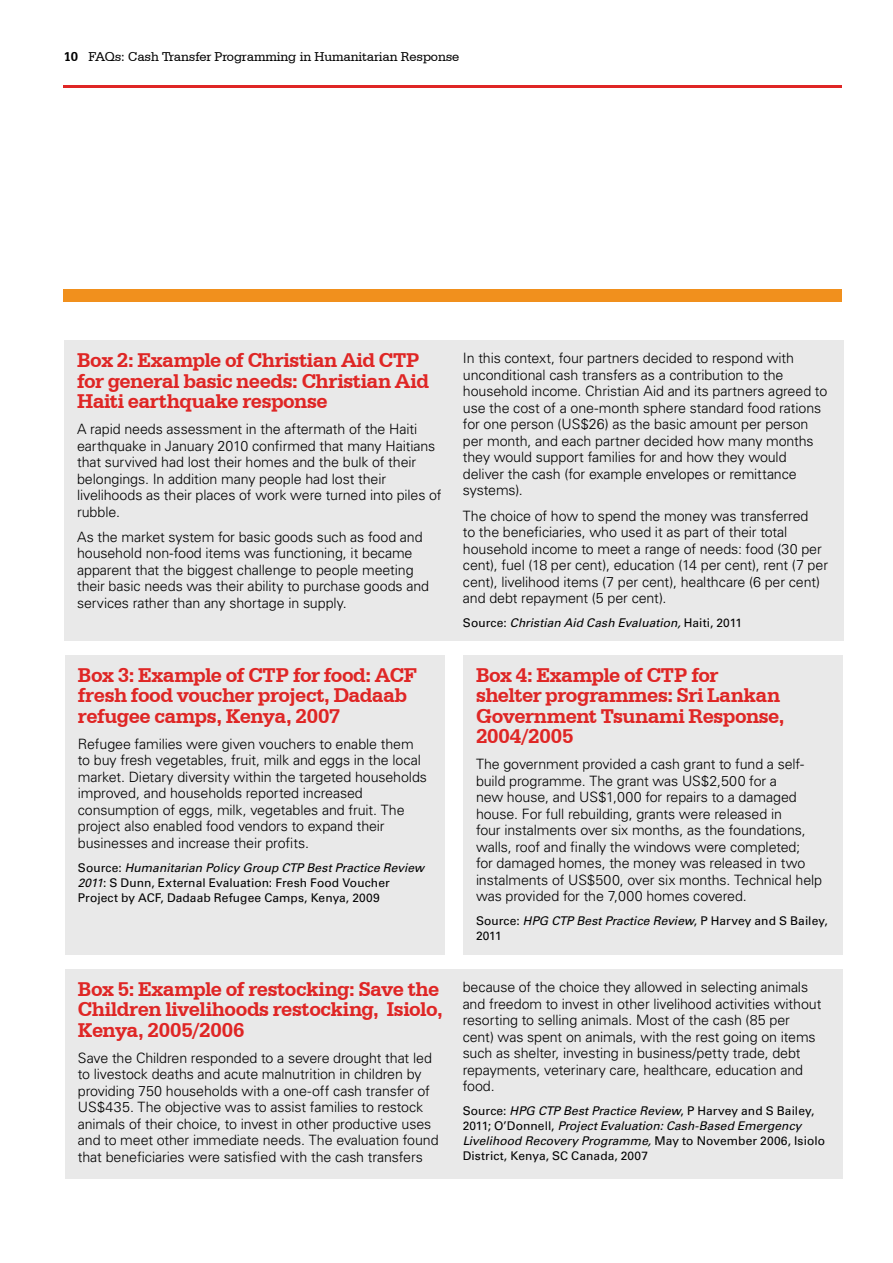
<style>
.page{position:relative;width:893px;height:1263px;background:#fff}
.page>*{position:absolute;margin:0;border:0;box-sizing:border-box;transform-origin:0 0}
.t1{font:700 21px/20.2px "Serifa BT";letter-spacing:-.02em;color:#df2625}
.t2{font:300 14.25px/16.5px "Univers CA";letter-spacing:-.01em;color:#000}
.t3{font:13.5px "Serifa BT";letter-spacing:-.01em;color:#000}
.t4{font:12px/15px "Univers CA";letter-spacing:.005em;color:#000}
.t5{font:italic 12px "Univers CA";color:#000}
.s1{font-weight:700}
.s2{font-style:italic}
.s3{font-style:normal}
.s4{color:#e9e9e9}
</style>
<div class="page">
<div style="left:64px;top:289px;width:778px;height:13px;background:#f1901d"></div>
<hr style="left:64px;top:85px;width:778px;height:2px;background:#df2625">
<div style="left:65px;top:655px;width:380px;height:300px;background:#e9e9e9"></div>
<div style="left:463px;top:655px;width:380px;height:300px;background:#e9e9e9"></div>
<div style="left:65px;top:969px;width:777px;height:209px;background:#e9e9e9"></div>
<div style="left:64px;top:340px;width:779px;height:301px;background:#e9e9e9"></div>
<p class="t3" style="left:64px;top:49px;width:35px"><span class="s1">10</span> FAQ</p>
<p class="t3" style="left:115px;top:49px;width:346px">s: Cash Transfer Programming in Humanitarian Response</p>
<h1 class="t1" style="left:77px;top:350px;width:353px">Box 2: Example of Christian Aid CTP for general basic needs: Christian Aid<br>Haiti earthquake response</h1>
<p class="t2" style="left:77px;top:421px;width:366px">A rapid needs assessment in the aftermath of the Haiti earthquake in January 2010 confirmed that many Haitians that survived had lost their homes and the bulk of their belongings. In addition many people had lost their livelihoods as their places of work were turned into piles of rubble.</p>
<p class="t2" style="left:77px;top:528px;width:354px">As the market system for basic goods such as food and household non-food items was functioning, it became apparent that the biggest challenge to people meeting their basic needs was their ability to purchase goods and services rather than any shortage in supply.</p>
<h1 class="t1" style="left:78px;top:664px;width:341px">Box 3: Example of CTP for food: ACF fresh food voucher project, Dadaab refugee camps, Kenya, 2007</h1>
<p class="t2" style="left:78px;top:735px;width:351px">Refugee families were given vouchers to enable them to buy fresh vegetables, fruit, milk and eggs in the local market. Dietary diversity within the targeted households improved, and households reported increased consumption of eggs, milk, vegetables and fruit. The project also enabled food vendors to expand their businesses and increase their profits.</p>
<p class="t4" style="left:78px;top:860px;width:348px">Source: <span class="s2">Humanitarian Policy Group CTP Best Practice Review<br>2011</span>: S Dunn, External Evaluation: Fresh Food Voucher<br>Project by ACF, Dadaab Refugee Camps, Kenya, 2009</p>
<h1 class="t1" style="left:78px;top:978px;width:366px">Box 5: Example of restocking: Save the<br>Children livelihoods restocking, Isiolo,<br>Kenya, 2005/2006</h1>
<p class="t2" style="left:78px;top:1049px;width:362px">Save the Children responded to a severe drought that led to livestock deaths and acute malnutrition in children by providing 750 households with a one-off cash transfer of US$435. The objective was to assist families to restock animals of their choice, to invest in other productive uses and to meet other immediate needs. The evaluation found that beneficiaries were satisfied with the cash transfers</p>
<p class="t2" style="left:463px;top:350px;width:366px">In this context, four partners decided to respond with unconditional cash transfers as a contribution to the household income. Christian Aid and its partners agreed to use the cost of a one-month sphere standard food rations for one person (US$26) as the basic amount per person per month, and each partner decided how many months they would support families for and how they would deliver the cash (for example envelopes or remittance systems).</p>
<p class="t2" style="left:463px;top:507px;width:367px">The choice of how to spend the money was transferred<br>to the beneficiaries, who used it as part of their total household income to meet a range of needs: food (30 per cent), fuel (18 per cent), education (14 per cent), rent (7 per cent), livelihood items (7 per cent), healthcare (6 per cent) and debt repayment (5 per cent).</p>
<p class="t5" style="left:463px;top:615px;width:281px"><span class="s3">Source:</span> Christian Aid Cash Evaluation, <span class="s3">Haiti, 2011</span></p>
<h1 class="t1" style="left:476px;top:664px;width:310px">Box 4: Example of CTP for shelter programmes: Sri Lankan<br>Government Tsunami Response,<br>2004/2005</h1>
<p class="t2" style="left:476px;top:756px;width:348px">The government provided a cash grant to fund a self&shy;build programme. The grant was US$2,500 for a<br>new house, and US$1,000 for repairs to a damaged house. For full rebuilding, grants were released in<br>four instalments over six months, as the foundations, walls, roof and finally the windows were completed;<br>for damaged homes, the money was released in two instalments of US$500, over six months. Technical help was provided for the 7,000 homes covered.</p>
<p class="t4" style="left:476px;top:913px;width:353px">Source: <span class="s2">HPG CTP Best Practice Review</span>, P Harvey and S Bailey,<br>2011</p>
<p class="t2" style="left:463px;top:979px;width:360px">because of the choice they allowed in selecting animals and freedom to invest in other livelihood activities without resorting to selling animals. Most of the cash (85 per cent) was spent on animals, with the rest going on items such as shelter, investing in business/petty trade, debt repayments, veterinary care, healthcare, education and food.</p>
<p class="t4" style="left:463px;top:1103px;width:364px">Source: <span class="s2">HPG CTP Best Practice Review</span>, P Harvey and S Bailey, 2011; O’Donnell, <span class="s2">Project Evaluation: Cash-Based Emergency Livelihood Recovery Programme,</span> May to November 2006, Isiolo District, Kenya, SC Canada, 2007<span class="s4">07.</span></p>
</div>
